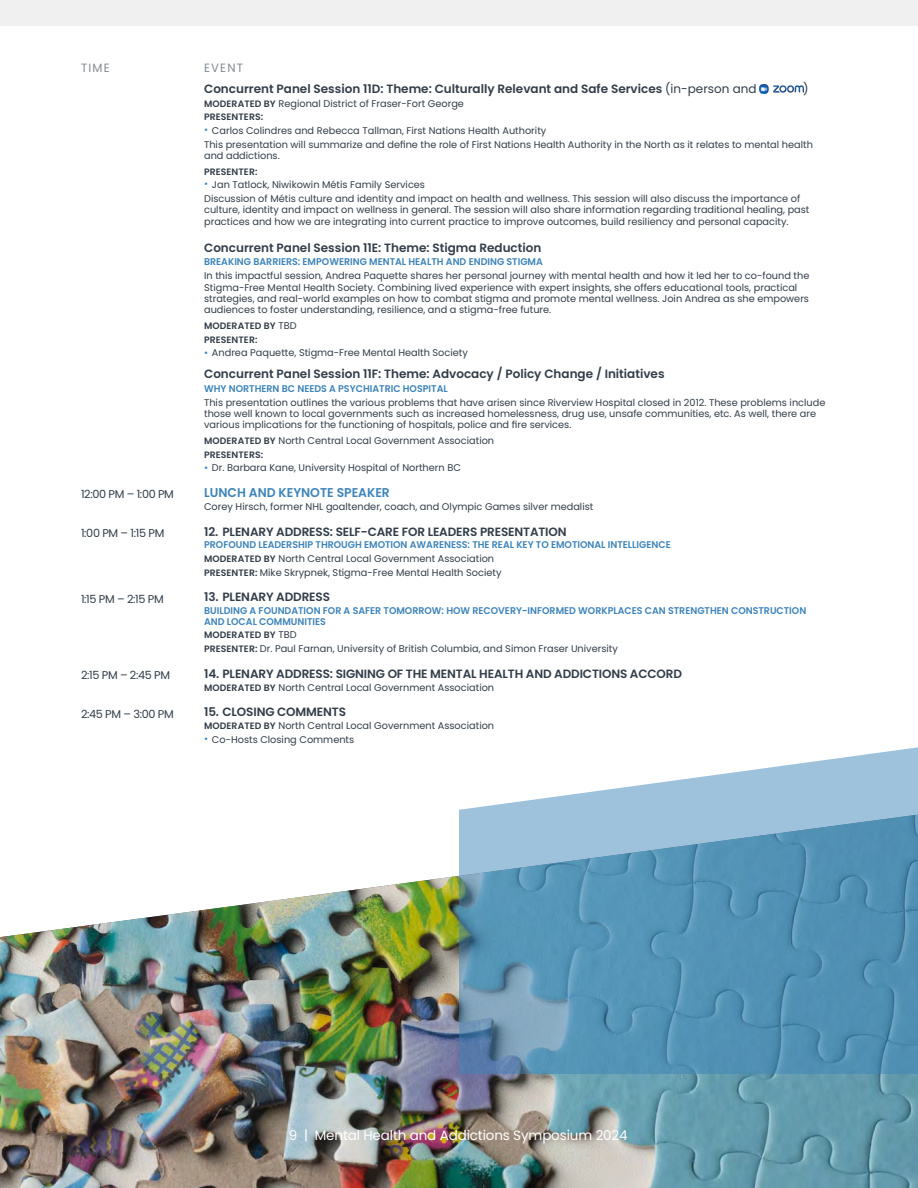
<style>
.page{position:relative;width:918px;height:1188px;background:#fff}
.page>*{position:absolute;margin:0;border:0;box-sizing:border-box;transform-origin:0 0}
.t1{font:13.5px "Poppins";letter-spacing:-.01em;color:#fff}
.Event_Title{font:600 12.75px "Poppins";color:#3d84ba}
.Panel_Session{font:600 12px "Poppins";color:#313d49}
.Agenda_Header{font:12px "Poppins";letter-spacing:.1em;color:#838b92}
.Panel_Session-2{font:12px "Poppins";color:#313d49}
.Time{font:11.25px "Poppins";letter-spacing:-.03em;color:#313d49}
.Agenda_Body{font:9.75px/11.2px "Poppins";color:#313d49}
.Moderated_By___Presenter{font:9.75px "Poppins";color:#313d49}
.Panel_Session_Title{font:600 9.75px/10.5px "Poppins";color:#3d84ba}
.Event_Title-2{font:9.75px "Poppins";color:#313d49}
.Moderated_By___Presenter-2{font:600 9.3px "Poppins";letter-spacing:.01em;color:#313d49}
.s1{font-weight:400}
.s2{font-weight:600;font-size:9.3px}
.s3{color:#3d84ba}
.s4{font-weight:400;font-size:9.75px}
</style>
<div class="page">
<div style="left:0;top:0;width:918px;height:26px;background:#f0f0f0"></div>
<img style="left:760px;top:84px;width:43px;height:9px">
<img style="left:0;top:875px;width:918px;height:313px">
<svg style="left:459px;top:747px;width:459px;height:327px;background:#74a6c3"></svg>
<p class="Agenda_Header" style="left:81px;top:61px;width:30px">TIME</p>
<p class="Agenda_Header" style="left:204px;top:61px;width:40px">EVENT</p>
<p class="Panel_Session" style="left:204px;top:82px;width:554px">Concurrent Panel Session 11D: Theme: Culturally Relevant and Safe Services <span class="s1">(in-person and</span></p>
<p class="Panel_Session-2" style="left:803px;top:82px;width:7px">)</p>
<p class="Moderated_By___Presenter" style="left:204px;top:97px;width:261px"><span class="s2">MODERATED BY</span> Regional District of Fraser-Fort George</p>
<p class="Moderated_By___Presenter-2" style="left:204px;top:112px;width:61px">PRESENTERS:</p>
<p class="Agenda_Body" style="left:204px;top:125px;width:344px"><span class="s3">•</span> Carlos Colindres and Rebecca Tallman, First Nations Health Authority</p>
<p class="Agenda_Body" style="left:204px;top:139px;width:610px">This presentation will summarize and define the role of First Nations Health Authority in the North as it relates to mental health and addictions.</p>
<p class="Moderated_By___Presenter-2" style="left:204px;top:166px;width:55px">PRESENTER:</p>
<p class="Agenda_Body" style="left:204px;top:179px;width:222px"><span class="s3">•</span> Jan Tatlock, Niwikowin Métis Family Services</p>
<p class="Agenda_Body" style="left:204px;top:193px;width:607px">Discussion of Métis culture and identity and impact on health and wellness. This session will also discuss the importance of culture, identity and impact on wellness in general. The session will also share information regarding traditional healing, past practices and how we are integrating into current practice to improve outcomes, build resiliency and personal capacity.</p>
<p class="Panel_Session" style="left:204px;top:241px;width:339px">Concurrent Panel Session 11E: Theme: Stigma Reduction</p>
<p class="Panel_Session_Title" style="left:204px;top:257px;width:340px">BREAKING BARRIERS: EMPOWERING MENTAL HEALTH AND ENDING STIGMA</p>
<p class="Agenda_Body" style="left:204px;top:270px;width:607px">In this impactful session, Andrea Paquette shares her personal journey with mental health and how it led her to co-found the Stigma-Free Mental Health Society. Combining lived experience with expert insights, she offers educational tools, practical strategies, and real-world examples on how to combat stigma and promote mental wellness. Join Andrea as she empowers audiences to foster understanding, resilience, and a stigma-free future.</p>
<p class="Moderated_By___Presenter-2" style="left:204px;top:321px;width:94px">MODERATED BY <span class="s4">TBD</span></p>
<p class="Moderated_By___Presenter-2" style="left:204px;top:335px;width:55px">PRESENTER:</p>
<p class="Agenda_Body" style="left:204px;top:347px;width:265px"><span class="s3">•</span> Andrea Paquette, Stigma-Free Mental Health Society</p>
<p class="Panel_Session" style="left:204px;top:367px;width:462px">Concurrent Panel Session 11F: Theme: Advocacy / Policy Change / Initiatives</p>
<p class="Panel_Session_Title" style="left:204px;top:383px;width:245px">WHY NORTHERN BC NEEDS A PSYCHIATRIC HOSPITAL</p>
<p class="Agenda_Body" style="left:204px;top:397px;width:623px">This presentation outlines the various problems that have arisen since Riverview Hospital closed in 2012. These problems include those well known to local governments such as increased homelessness, drug use, unsafe communities, etc. As well, there are various implications for the functioning of hospitals, police and fire services.</p>
<p class="Moderated_By___Presenter" style="left:204px;top:435px;width:292px"><span class="s2">MODERATED BY</span> North Central Local Government Association</p>
<p class="Moderated_By___Presenter-2" style="left:204px;top:450px;width:61px">PRESENTERS:</p>
<p class="Agenda_Body" style="left:204px;top:462px;width:258px"><span class="s3">•</span> Dr. Barbara Kane, University Hospital of Northern BC</p>
<p class="Time" style="left:81px;top:488px;width:95px">12:00 PM – 1:00 PM</p>
<p class="Event_Title" style="left:204px;top:485px;width:187px">LUNCH AND KEYNOTE SPEAKER</p>
<p class="Event_Title-2" style="left:204px;top:501px;width:391px">Corey Hirsch, former NHL goaltender, coach, and Olympic Games silver medalist</p>
<p class="Time" style="left:81px;top:526px;width:85px">1:00 PM – 1:15 PM</p>
<p class="Panel_Session" style="left:204px;top:524px;width:364px">12. PLENARY ADDRESS: SELF-CARE FOR LEADERS PRESENTATION</p>
<p class="Panel_Session_Title" style="left:204px;top:540px;width:468px">PROFOUND LEADERSHIP THROUGH EMOTION AWARENESS: THE REAL KEY TO EMOTIONAL INTELLIGENCE</p>
<p class="Moderated_By___Presenter" style="left:204px;top:553px;width:292px"><span class="s2">MODERATED BY</span> North Central Local Government Association</p>
<p class="Moderated_By___Presenter" style="left:204px;top:567px;width:299px"><span class="s2">PRESENTER:</span> Mike Skrypnek, Stigma-Free Mental Health Society</p>
<p class="Time" style="left:81px;top:592px;width:84px">1:15 PM – 2:15 PM</p>
<p class="Panel_Session" style="left:204px;top:590px;width:127px">13. PLENARY ADDRESS</p>
<p class="Panel_Session_Title" style="left:204px;top:606px;width:604px">BUILDING A FOUNDATION FOR A SAFER TOMORROW: HOW RECOVERY-INFORMED WORKPLACES CAN STRENGTHEN CONSTRUCTION<br>AND LOCAL COMMUNITIES</p>
<p class="Moderated_By___Presenter-2" style="left:204px;top:629px;width:94px">MODERATED BY <span class="s4">TBD</span></p>
<p class="Moderated_By___Presenter" style="left:204px;top:643px;width:415px"><span class="s2">PRESENTER:</span> Dr. Paul Farnan, University of British Columbia, and Simon Fraser University</p>
<p class="Time" style="left:81px;top:668px;width:91px">2:15 PM – 2:45 PM</p>
<p class="Panel_Session" style="left:204px;top:667px;width:480px">14. PLENARY ADDRESS: SIGNING OF THE MENTAL HEALTH AND ADDICTIONS ACCORD</p>
<p class="Moderated_By___Presenter" style="left:204px;top:682px;width:292px"><span class="s2">MODERATED BY</span> North Central Local Government Association</p>
<p class="Time" style="left:81px;top:707px;width:94px">2:45 PM – 3:00 PM</p>
<p class="Panel_Session" style="left:204px;top:705px;width:143px">15. CLOSING COMMENTS</p>
<p class="Moderated_By___Presenter" style="left:204px;top:720px;width:292px"><span class="s2">MODERATED BY</span> North Central Local Government Association</p>
<p class="Agenda_Body" style="left:204px;top:734px;width:152px"><span class="s3">•</span> Co-Hosts Closing Comments</p>
<p class="t1" style="left:289px;top:1127px;width:341px">9 | Mental Health and Addictions Symposium 2024</p>
</div>
